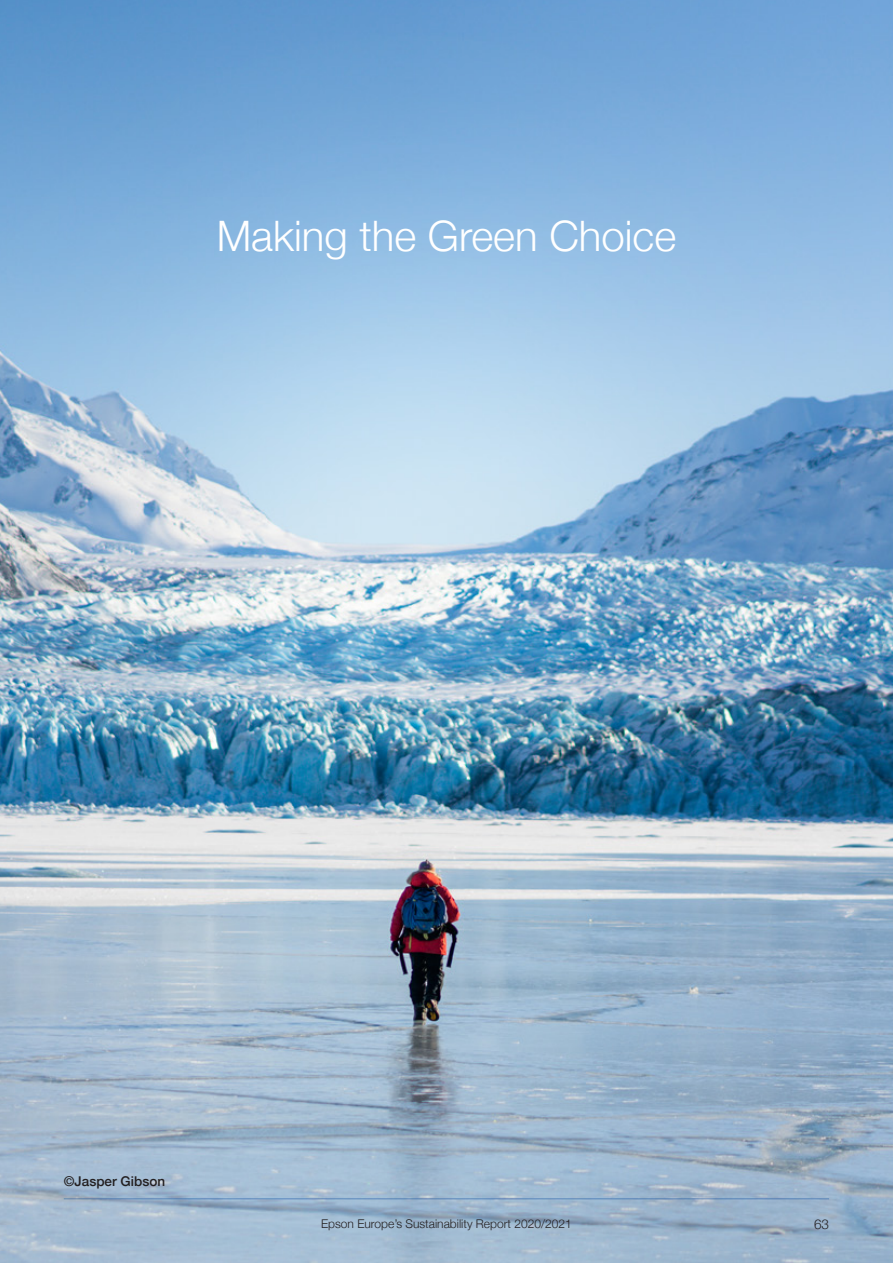
<style>
.page{position:relative;width:893px;height:1263px;background:#fff}
.page>*{position:absolute;margin:0;border:0;box-sizing:border-box;transform-origin:0 0}
.Headline{font:300 42px "Helvetica Neue";color:#fff}
.Body{font:500 13.5px "Helvetica Neue";color:#231f20}
.Page_number_right{font:300 13.5px "Helvetica Neue";color:#231f20}
.Caption_smallprint{font:300 12px "Helvetica Neue";color:#231f20}
</style>
<div class="page">
<img style="left:0;top:0;width:893px;height:1263px">
<hr style="left:64px;top:1198px;width:765px;height:1px;background:#0d4da1">
<p class="Headline" style="left:217px;top:202px;width:461px">Making the Green Choice</p>
<p class="Body" style="left:64px;top:1171px;width:103px">©Jasper Gibson</p>
<p class="Caption_smallprint" style="left:321px;top:1214px;width:252px">Epson Europe’s Sustainability Report 2020/2021</p>
<p class="Page_number_right" style="left:814px;top:1213px;width:17px">63</p>
</div>
